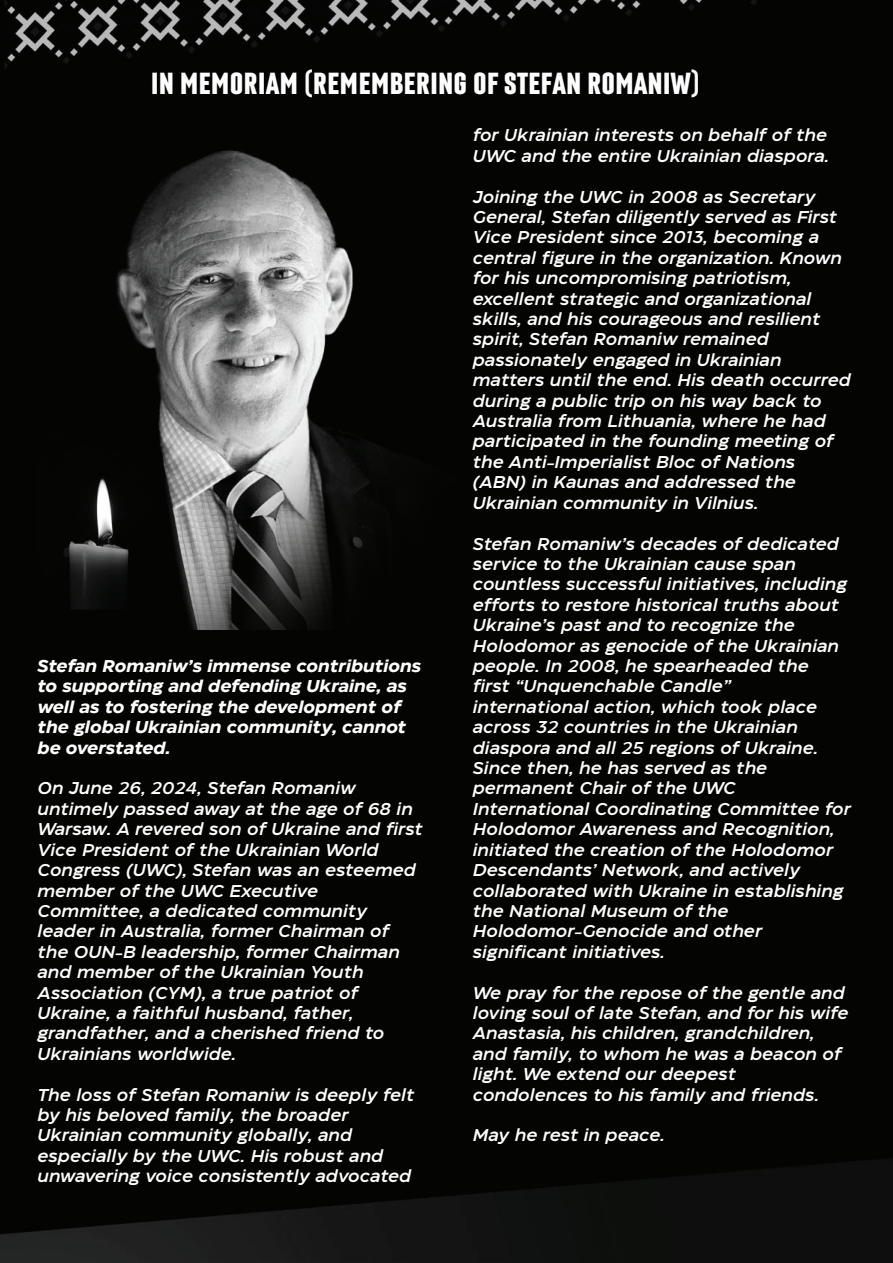
<style>
.page{position:relative;width:893px;height:1263px;background:#fff}
.page>*{position:absolute;margin:0;border:0;box-sizing:border-box;transform-origin:0 0}
.t1{font:700 29.7px "Laqonic 4 F Unicase";color:#fff}
.t2{font:italic 500 16.95px/20.4px "Eastman";color:#fff}
.t3{font:italic 700 16.95px/20.4px "Eastman";color:#fff}
</style>
<div class="page">
<img style="left:0;top:0;width:893px;height:1263px">
<img style="left:37px;top:115px;width:424px;height:514px">
<h1 class="t1" style="left:151px;top:67px;width:550px">IN MEMORIAM (REMEMBERING OF STEFAN ROMANIW)</h1>
<p class="t2" style="left:473px;top:124px;width:358px">for Ukrainian interests on behalf of the<br>UWC and the entire Ukrainian diaspora.</p>
<p class="t2" style="left:473px;top:185px;width:380px">Joining the UWC in 2008 as Secretary General, Stefan diligently served as First Vice President since 2013, becoming a central figure in the organization. Known for his uncompromising patriotism, excellent strategic and organizational skills, and his courageous and resilient spirit, Stefan Romaniw remained passionately engaged in Ukrainian matters until the end. His death occurred during a public trip on his way back to Australia from Lithuania, where he had participated in the founding meeting of the Anti-Imperialist Bloc of Nations (ABN) in Kaunas and addressed the Ukrainian community in Vilnius.</p>
<p class="t2" style="left:473px;top:532px;width:380px">Stefan Romaniw’s decades of dedicated service to the Ukrainian cause span countless successful initiatives, including efforts to restore historical truths about Ukraine’s past and to recognize the Holodomor as genocide of the Ukrainian people. In 2008, he spearheaded the<br>first “Unquenchable Candle” international action, which took place across 32 countries in the Ukrainian diaspora and all 25 regions of Ukraine.<br>Since then, he has served as the permanent Chair of the UWC International Coordinating Committee for Holodomor Awareness and Recognition, initiated the creation of the Holodomor Descendants’ Network, and actively collaborated with Ukraine in establishing the National Museum of the Holodomor-Genocide and other significant initiatives.</p>
<p class="t2" style="left:473px;top:981px;width:377px">We pray for the repose of the gentle and loving soul of late Stefan, and for his wife Anastasia, his children, grandchildren, and family, to whom he was a beacon of light. We extend our deepest condolences to his family and friends.</p>
<p class="t2" style="left:473px;top:1124px;width:194px">May he rest in peace.</p>
<p class="t3" style="left:37px;top:654px;width:385px">Stefan Romaniw’s immense contributions to supporting and defending Ukraine, as well as to fostering the development of the global Ukrainian community, cannot be overstated.</p>
<p class="t2" style="left:37px;top:777px;width:387px">On June 26, 2024, Stefan Romaniw untimely passed away at the age of 68 in Warsaw. A revered son of Ukraine and first Vice President of the Ukrainian World Congress (UWC), Stefan was an esteemed member of the UWC Executive Committee, a dedicated community leader in Australia, former Chairman of the OUN-B leadership, former Chairman and member of the Ukrainian Youth Association (CYM), a true patriot of Ukraine, a faithful husband, father, grandfather, and a cherished friend to Ukrainians worldwide.</p>
<p class="t2" style="left:37px;top:1083px;width:379px">The loss of Stefan Romaniw is deeply felt by his beloved family, the broader Ukrainian community globally, and especially by the UWC. His robust and unwavering voice consistently advocated</p>
</div>
